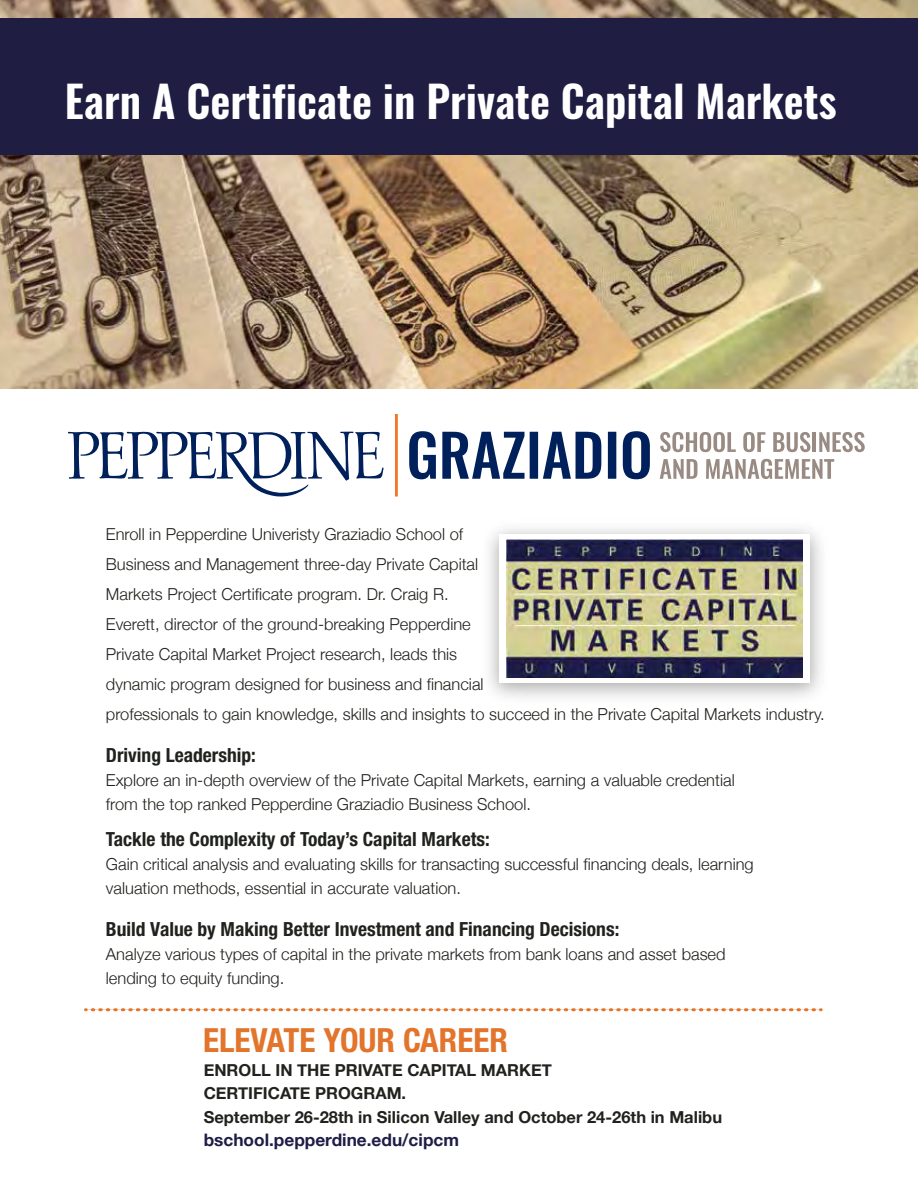
<style>
.page{position:relative;width:918px;height:1188px;background:#fff}
.page>*{position:absolute;margin:0;border:0;box-sizing:border-box;transform-origin:0 0}
.t1{font:600 43.5px "Oswald";color:#fff}
.t2{font:700 condensed 33.3px "Helvetica Neue";color:#e3742b}
.t3{font:700 condensed 19.5px "Helvetica Neue";color:#20221d}
.t4{font:700 17.25px "Helvetica Neue";color:#1f1d47}
.t5{font:300 16.5px/30px "Helvetica Neue";color:#20221d}
.t6{font:700 16.5px/23.5px "Helvetica Neue";color:#20221d}
</style>
<div class="page">
<svg style="left:409px;top:431px;width:241px;height:48px"></svg>
<svg style="left:660px;top:432px;width:76px;height:20px"></svg>
<svg style="left:743px;top:432px;width:22px;height:20px"></svg>
<svg style="left:773px;top:432px;width:37px;height:20px"></svg>
<hr style="left:813px;top:432px;width:3px;height:20px;background:#998b83">
<svg style="left:819px;top:432px;width:46px;height:20px"></svg>
<svg style="left:660px;top:459px;width:37px;height:20px"></svg>
<svg style="left:706px;top:459px;width:128px;height:20px"></svg>
<svg style="left:395px;top:414px;width:3px;height:83px"></svg>
<svg style="left:68px;top:432px;width:316px;height:65px"></svg>
<img style="left:0;top:0;width:918px;height:388px">
<div style="left:0;top:18px;width:918px;height:137px;background:#1f1d42"></div>
<svg style="left:86px;top:1008px;width:735px;height:3px"></svg>
<svg style="left:506px;top:539px;width:297px;height:139px"></svg>
<img style="left:507px;top:540px;width:295px;height:137px">
<p class="t1" style="left:65px;top:71px;width:773px">Earn A Certificate in Private Capital Markets</p>
<p class="t5" style="left:106px;top:518px;width:720px">Enroll in Pepperdine Univeristy Graziadio School of<br>Business and Management three-day Private Capital<br>Markets Project Certificate program. Dr. Craig R.<br>Everett, director of the ground-breaking Pepperdine<br>Private Capital Market Project research, leads this<br>dynamic program designed for business and financial<br>professionals to gain knowledge, skills and insights to succeed in the Private Capital Markets industry.</p>
<p class="t3" style="left:106px;top:743px;width:152px">Driving Leadership:</p>
<p class="t5" style="left:106px;top:767px;width:630px;line-height:24px">Explore an in-depth overview of the Private Capital Markets, earning a valuable credential from the top ranked Pepperdine Graziadio Business School.</p>
<p class="t3" style="left:106px;top:827px;width:385px">Tackle the Complexity of Today’s Capital Markets:</p>
<p class="t5" style="left:106px;top:851px;width:649px;line-height:24px">Gain critical analysis and evaluating skills for transacting successful financing deals, learning valuation methods, essential in accurate valuation.</p>
<p class="t3" style="left:106px;top:917px;width:515px">Build Value by Making Better Investment and Financing Decisions:</p>
<p class="t5" style="left:106px;top:941px;width:621px;line-height:24px">Analyze various types of capital in the private markets from bank loans and asset based lending to equity funding.</p>
<p class="t2" style="left:203px;top:1020px;width:306px">ELEVATE YOUR CAREER</p>
<p class="t6" style="left:204px;top:1059px;width:520px">ENROLL IN THE PRIVATE CAPITAL MARKET<br>CERTIFICATE PROGRAM.<br>September 26-28th in Silicon Valley and October 24-26th in Malibu</p>
<p class="t4" style="left:204px;top:1127px;width:257px">bschool.pepperdine.edu/cipcm</p>
</div>
